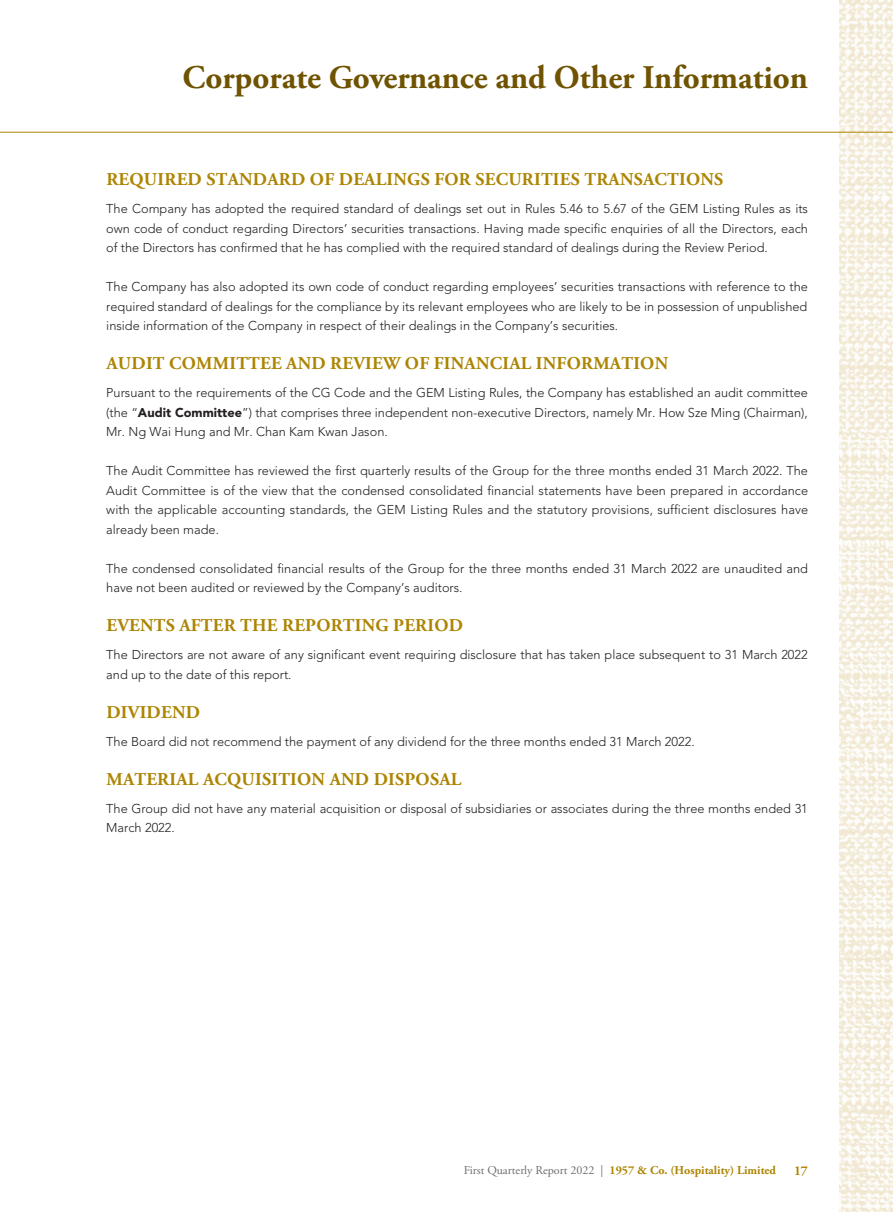
<style>
.page{position:relative;width:893px;height:1212px;background:#fff}
.page>*{position:absolute;margin:0;border:0;box-sizing:border-box;transform-origin:0 0}
.t1{font:700 33px "Adobe Garamond Pro";color:#6f5300}
._01_H1{font:700 18px "Adobe Garamond Pro";letter-spacing:.015em;color:#ad8504}
.t2{font:700 13.5px "Adobe Garamond Pro";color:#ad8504}
._00_txt{font:300 12.75px/19.5px "Avenir LT Std";color:#231f20;text-align:justify}
.t3{font:700 12px "Adobe Garamond Pro";color:#ad8504}
.s1{font-weight:900}
.s2{font-weight:400;color:#6c6d70}
</style>
<div class="page">
<img style="left:840px;top:0;width:53px;height:1212px">
<hr style="left:0;top:132px;width:893px;height:1px;background:#ad8504">
<h1 class="t1" style="left:183px;top:58px;width:627px">Corporate Governance and Other Information</h1>
<p class="_01_H1" style="left:106px;top:169px;width:618px">REQUIRED STANDARD OF DEALINGS FOR SECURITIES TRANSACTIONS</p>
<p class="_00_txt" style="left:106px;top:199px;width:703px">The Company has adopted the required standard of dealings set out in Rules 5.46 to 5.67 of the GEM Listing Rules as its own code of conduct regarding Directors’ securities transactions. Having made specific enquiries of all the Directors, each of the Directors has confirmed that he has complied with the required standard of dealings during the Review Period.</p>
<p class="_00_txt" style="left:106px;top:277px;width:703px">The Company has also adopted its own code of conduct regarding employees’ securities transactions with reference to the required standard of dealings for the compliance by its relevant employees who are likely to be in possession of unpublished inside information of the Company in respect of their dealings in the Company’s securities.</p>
<p class="_01_H1" style="left:106px;top:353px;width:563px">AUDIT COMMITTEE AND REVIEW OF FINANCIAL INFORMATION</p>
<p class="_00_txt" style="left:106px;top:383px;width:703px">Pursuant to the requirements of the CG Code and the GEM Listing Rules, the Company has established an audit committee (the “<span class="s1">Audit Committee</span>”) that comprises three independent non-executive Directors, namely Mr. How Sze Ming (Chairman), Mr. Ng Wai Hung and Mr. Chan Kam Kwan Jason.</p>
<p class="_00_txt" style="left:106px;top:461px;width:703px">The Audit Committee has reviewed the first quarterly results of the Group for the three months ended 31 March 2022. The Audit Committee is of the view that the condensed consolidated financial statements have been prepared in accordance with the applicable accounting standards, the GEM Listing Rules and the statutory provisions, sufficient disclosures have already been made.</p>
<p class="_00_txt" style="left:106px;top:558px;width:703px">The condensed consolidated financial results of the Group for the three months ended 31 March 2022 are unaudited and have not been audited or reviewed by the Company’s auditors.</p>
<p class="_01_H1" style="left:106px;top:615px;width:358px">EVENTS AFTER THE REPORTING PERIOD</p>
<p class="_00_txt" style="left:106px;top:645px;width:703px">The Directors are not aware of any significant event requiring disclosure that has taken place subsequent to 31 March 2022 and up to the date of this report.</p>
<p class="_01_H1" style="left:106px;top:701px;width:95px">DIVIDEND</p>
<p class="_00_txt" style="left:106px;top:731px;width:590px">The Board did not recommend the payment of any dividend for the three months ended 31 March 2022.</p>
<p class="_01_H1" style="left:106px;top:768px;width:356px">MATERIAL ACQUISITION AND DISPOSAL</p>
<p class="_00_txt" style="left:106px;top:798px;width:703px">The Group did not have any material acquisition or disposal of subsidiaries or associates during the three months ended 31<br>March 2022.</p>
<p class="t3" style="left:464px;top:1163px;width:314px"><span class="s2">First Quarterly Report 2022 |</span> 1957 &amp; Co. (Hospitality) Limited</p>
<p class="t2" style="left:794px;top:1163px;width:15px">17</p>
</div>
